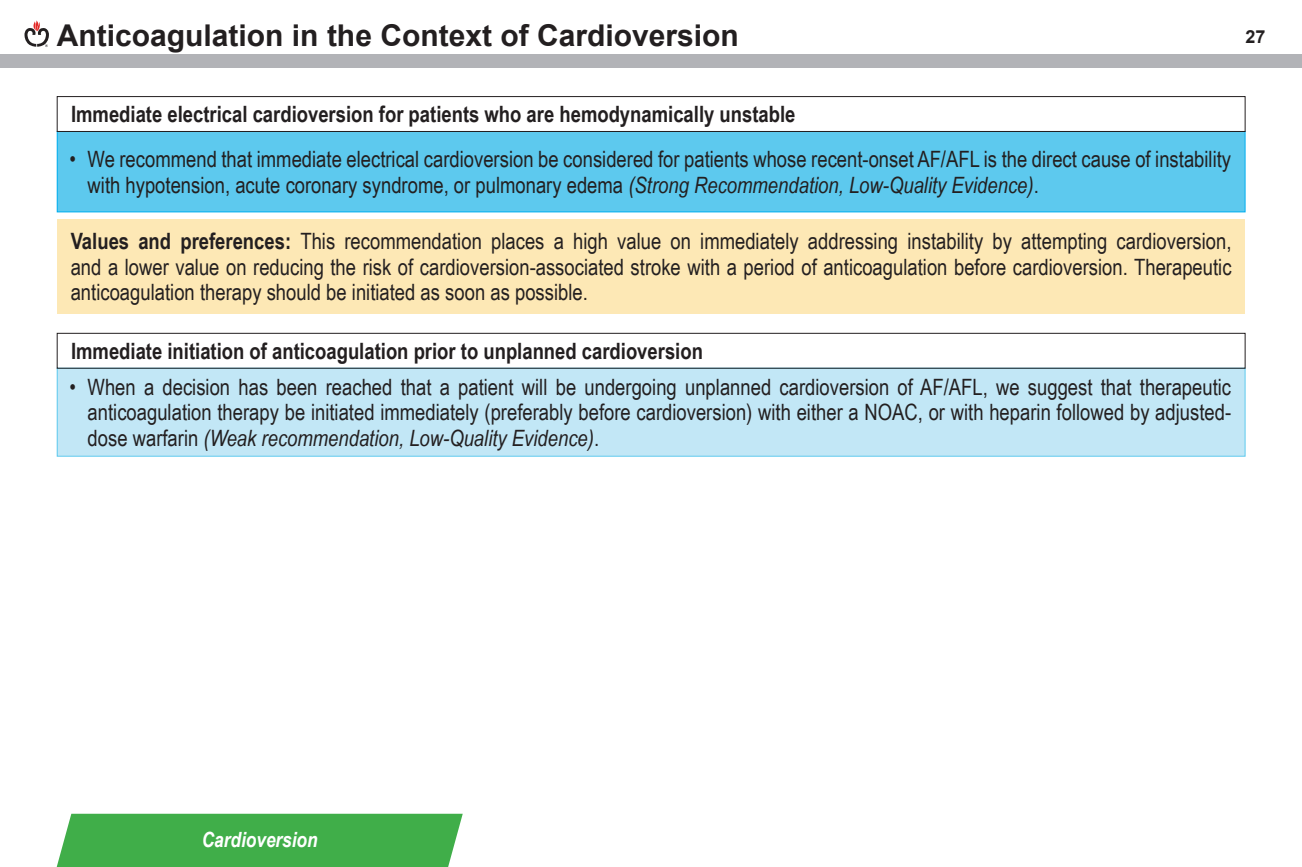
<style>
.page{position:relative;width:1302px;height:867px;background:#fff}
.page>*{position:absolute;margin:0;border:0;box-sizing:border-box;transform-origin:0 0}
.t1{font:700 30px "Arial";color:#231f20}
.t2{font:22.5px/25.5px "Arial Narrow";color:#231f20;text-align:justify}
.t3{font:700 22.5px "Arial Narrow";color:#231f20}
.t4{font:italic 700 21px "Arial Narrow";color:#fff}
.t5{font:700 18px "Arial";color:#231f20}
.s1{font-style:italic}
.s2{font-weight:700}
</style>
<div class="page">
<div style="left:57px;top:131px;width:1187px;height:81px;background:#5dc9ee"></div>
<div style="left:57px;top:131px;width:1188px;height:81px;border:1px solid #00aeef"></div>
<div style="left:57px;top:368px;width:1187px;height:88px;background:#c2e7f6"></div>
<div style="left:57px;top:219px;width:1187px;height:95px;background:#fde8b5"></div>
<svg style="left:24px;top:20px;width:25px;height:27px"></svg>
<div style="left:0;top:54px;width:1301px;height:14px;background:#b2b3b7"></div>
<div style="left:57px;top:96px;width:1188px;height:36px;border:1px solid #231f20"></div>
<div style="left:57px;top:333px;width:1188px;height:35px;border:1px solid #231f20"></div>
<div style="left:56px;top:813px;width:406px;height:54px;background:#40ae49"></div>
<h1 class="t1" style="left:57px;top:25px;width:683px">Anticoagulation in the Context of Cardioversion</h1>
<p class="t5" style="left:1245px;top:30px;width:22px">27</p>
<p class="t3" style="left:71px;top:97px;width:725px">Immediate electrical cardioversion for patients who are hemodynamically unstable</p>
<p class="t2" style="left:88px;top:146px;width:1144px;text-indent:-18px">• We recommend that immediate electrical cardioversion be considered for patients whose recent-onset AF/AFL is the direct cause of instability with hypotension, acute coronary syndrome, or pulmonary edema <span class="s1">(Strong Recommendation, Low-Quality Evidence)</span>.</p>
<p class="t2" style="left:71px;top:231px;width:1162px"><span class="s2">Values and preferences:</span> This recommendation places a high value on immediately addressing instability by attempting cardioversion, and a lower value on reducing the risk of cardioversion-associated stroke with a period of anticoagulation before cardioversion. Therapeutic anticoagulation therapy should be initiated as soon as possible.</p>
<p class="t3" style="left:71px;top:334px;width:633px">Immediate initiation of anticoagulation prior to unplanned cardioversion</p>
<p class="t2" style="left:88px;top:373px;width:1144px;text-indent:-18px">• When a decision has been reached that a patient will be undergoing unplanned cardioversion of AF/AFL, we suggest that therapeutic anticoagulation therapy be initiated immediately (preferably before cardioversion) with either a NOAC, or with heparin followed by adjusted&shy;dose warfarin <span class="s1">(Weak recommendation, Low-Quality Evidence)</span>.</p>
<p class="t4" style="left:202px;top:831px;width:117px">Cardioversion</p>
</div>
